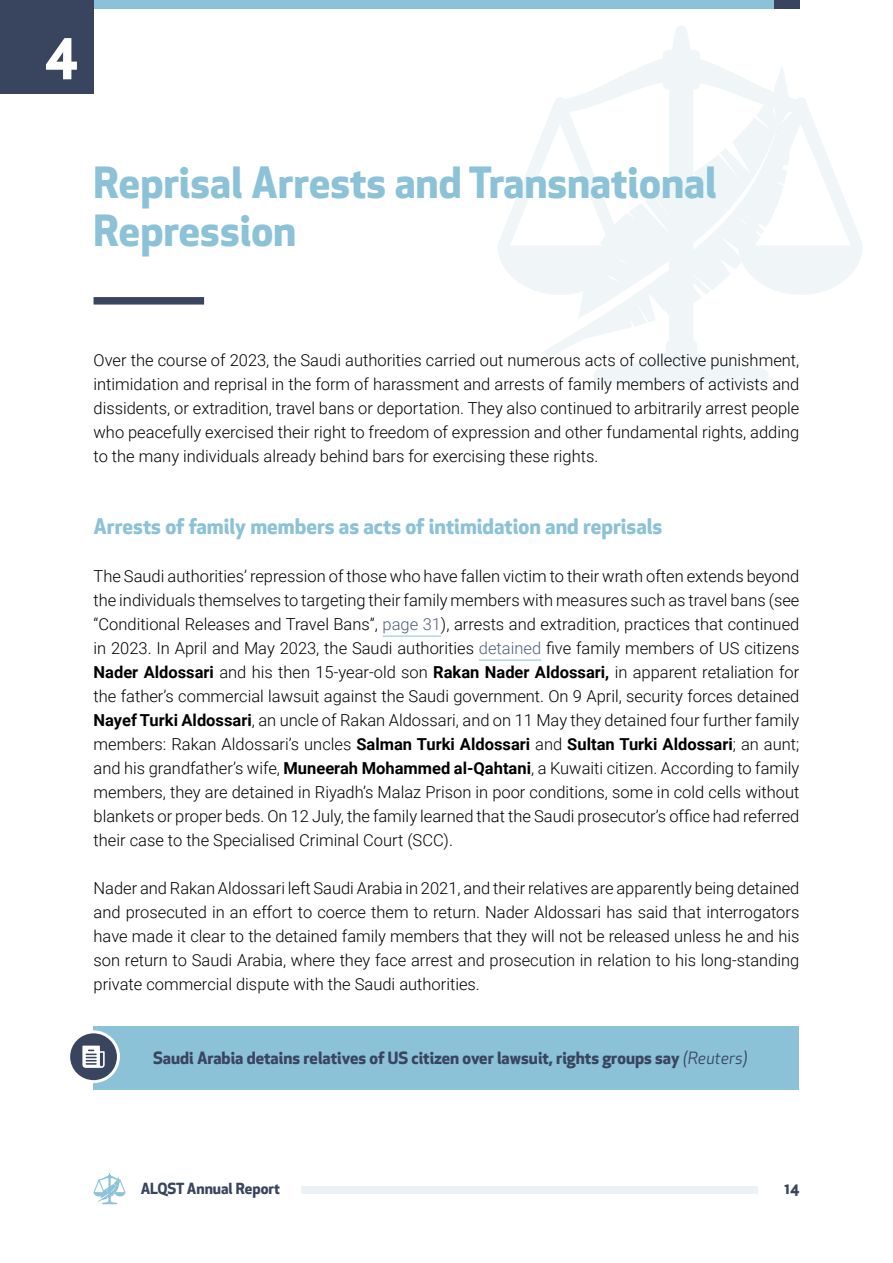
<style>
.page{position:relative;width:893px;height:1263px;background:#fff}
.page>*{position:absolute;margin:0;border:0;box-sizing:border-box;transform-origin:0 0}
.t1{font:700 54px "Apex New";color:#fff}
.t2{font:700 42px/48px "Apex New";color:#8bc2d7}
.t3{font:700 21px "Apex New";color:#8bc2d7}
.t4{font:300 16.5px/24px "Roboto";color:#000;text-align:justify}
.t5{font:700 16.5px "Apex New";color:#39455e}
.t6{font:700 15px "Apex New";color:#39455e}
.s1{color:#4e5e7e}
.s2{font-weight:700}
.s3{font-weight:400;font-style:italic}
</style>
<div class="page">
<svg style="left:94px;top:1173px;width:31px;height:31px"></svg>
<div style="left:301px;top:1187px;width:456px;height:7px;background:#ebf2f6"></div>
<div style="left:94px;top:0;width:680px;height:9px;background:#8bc2d7"></div>
<div style="left:774px;top:0;width:25px;height:9px;background:#39455e"></div>
<svg style="left:498px;top:26px;width:365px;height:358px"></svg>
<svg style="left:578px;top:208px;width:86px;height:111px"></svg>
<svg style="left:762px;top:64px;width:28px;height:51px"></svg>
<div style="left:94px;top:297px;width:110px;height:8px;background:#39455e"></div>
<hr style="left:383px;top:636px;width:58px;height:1px;background:#8bc2d7">
<hr style="left:479px;top:660px;width:62px;height:1px;background:#8bc2d7">
<div style="left:94px;top:1026px;width:705px;height:63px;background:#8bc2d7"></div>
<div style="left:0;top:0;width:93px;height:94px;background:#39455e"></div>
<div style="left:69px;top:1032px;width:49px;height:50px;background:#39455e;border-radius:50%"></div>
<div style="left:67px;top:1030px;width:53px;height:53px;border:3px solid #fff;border-radius:50%"></div>
<svg style="left:82px;top:1045px;width:23px;height:23px"></svg>
<h1 class="t1" style="left:45px;top:14px;width:35px">4</h1>
<h2 class="t2" style="left:94px;top:157px;width:624px">Reprisal Arrests and Transnational<br>Repression</h2>
<p class="t4" style="left:94px;top:348px;width:707px">Over the course of 2023, the Saudi authorities carried out numerous acts of collective punishment, intimidation and reprisal in the form of harassment and arrests of family members of activists and dissidents, or extradition, travel bans or deportation. They also continued to arbitrarily arrest people who peacefully exercised their right to freedom of expression and other fundamental rights, adding to the many individuals already behind bars for exercising these rights.</p>
<p class="t3" style="left:94px;top:511px;width:570px">Arrests of family members as acts of intimidation and reprisals</p>
<p class="t4" style="left:94px;top:564px;width:707px">The Saudi authorities’ repression of those who have fallen victim to their wrath often extends beyond the individuals themselves to targeting their family members with measures such as travel bans (see “Conditional Releases and Travel Bans”, <span class="s1">page 31</span>), arrests and extradition, practices that continued in 2023. In April and May 2023, the Saudi authorities <span class="s1">detained</span> five family members of US citizens <span class="s2">Nader Aldossari</span> and his then 15-year-old son <span class="s2">Rakan Nader Aldossari,</span> in apparent retaliation for the father’s commercial lawsuit against the Saudi government. On 9 April, security forces detained <span class="s2">Nayef Turki Aldossari</span>, an uncle of Rakan Aldossari, and on 11 May they detained four further family members: Rakan Aldossari’s uncles <span class="s2">Salman Turki Aldossari</span> and <span class="s2">Sultan Turki Aldossari</span>; an aunt; and his grandfather’s wife, <span class="s2">Muneerah Mohammed al-Qahtani</span>, a Kuwaiti citizen. According to family members, they are detained in Riyadh’s Malaz Prison in poor conditions, some in cold cells without blankets or proper beds. On 12 July, the family learned that the Saudi prosecutor’s office had referred their case to the Specialised Criminal Court (SCC).</p>
<p class="t4" style="left:94px;top:876px;width:707px">Nader and Rakan Aldossari left Saudi Arabia in 2021, and their relatives are apparently being detained and prosecuted in an effort to coerce them to return. Nader Aldossari has said that interrogators have made it clear to the detained family members that they will not be released unless he and his son return to Saudi Arabia, where they face arrest and prosecution in relation to his long-standing private commercial dispute with the Saudi authorities.</p>
<p class="t5" style="left:153px;top:1046px;width:596px">Saudi Arabia detains relatives of US citizen over lawsuit, rights groups say <span class="s3">(Reuters)</span></p>
<p class="t6" style="left:141px;top:1178px;width:141px">ALQST Annual Report</p>
<p class="t6" style="left:785px;top:1178px;width:16px">14</p>
</div>
